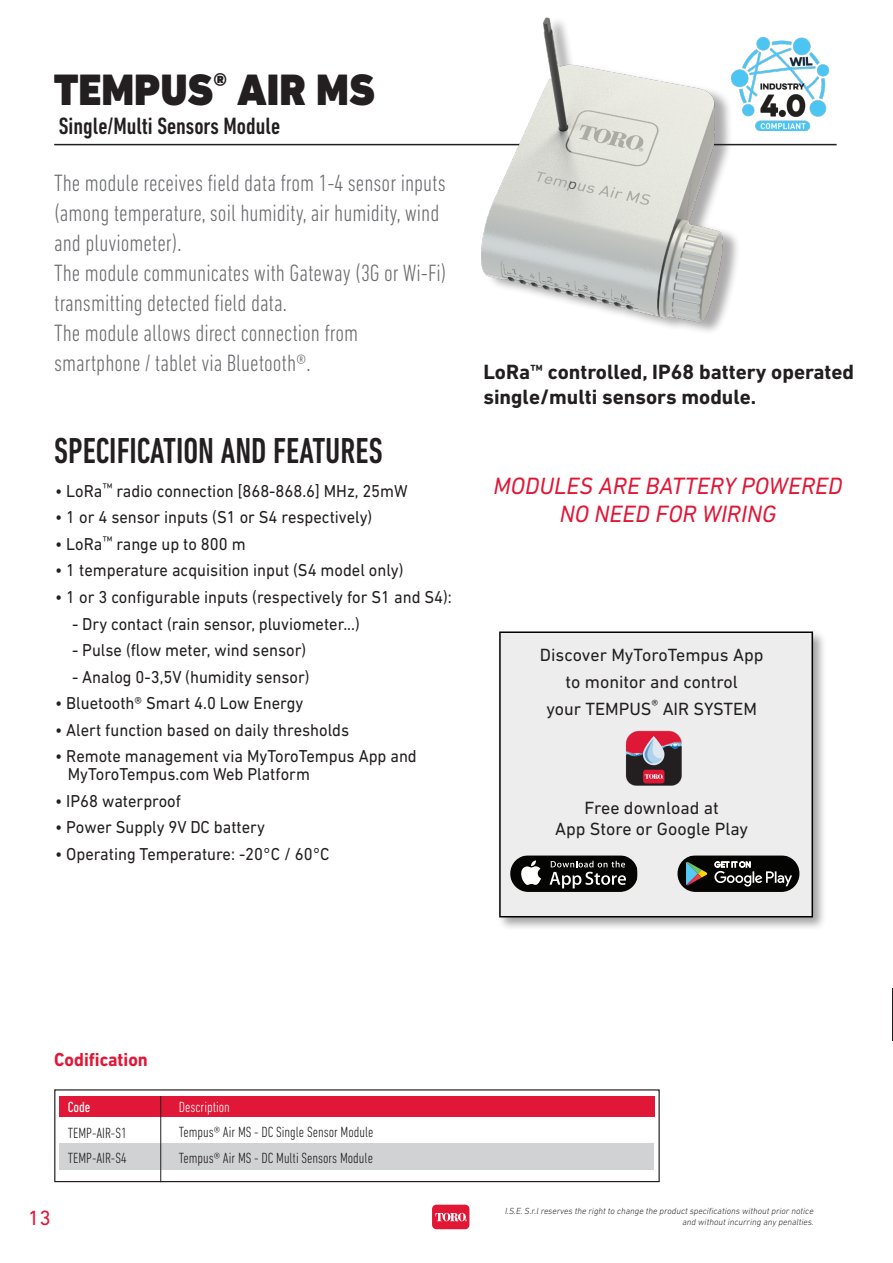
<style>
.page{position:relative;width:893px;height:1263px;background:#fff}
.page>*{position:absolute;margin:0;border:0;box-sizing:border-box;transform-origin:0 0}
.t1{font:900 44.7px "DIN Next LT Pro";color:#231f20;scale:.94 1}
.t2{font:500 condensed 36.75px "DIN Next LT Pro";color:#231f20;scale:.94 1}
.t3{font:300 condensed 24px/30px "DIN Next LT Pro";color:#6c6d70}
.t4{font:italic 24px/28.8px "DIN Next LT Pro";color:#e01736;text-align:center}
.t5{font:500 condensed 24px "DIN Next LT Pro";color:#231f20}
.t6{font:700 21px/25.2px "DIN Next LT Pro";color:#231f20}
.t7{font:21px "DIN Next LT Pro";color:#e01736}
.t8{font:700 19.2px "DIN Next LT Pro";color:#e01736;scale:.94 1}
.t9{font:18px/27px "DIN Next LT Pro";color:#231f20;text-align:center}
.t10{font:17.55px/18px "DIN Next LT Pro";color:#231f20;scale:.94 1}
.t11{font:300 condensed 15px/25.5px "DIN Next LT Pro";color:#231f20}
.t12{font:300 condensed 15px "DIN Next LT Pro";color:#fff}
.t13{font:condensed 15px "DIN Next LT Pro";color:#fff}
.t14{font:italic 300 9px/10.8px "DIN Next LT Pro";color:#231f20;text-align:right}
</style>
<div class="page">
<div style="left:432px;top:1205px;width:37px;height:24px;background:#e21736;border-radius:4px"></div>
<svg style="left:435px;top:1213px;width:32px;height:8px"></svg>
<div style="left:54px;top:1089px;width:606px;height:93px;border:1px solid #231f20"></div>
<div style="left:59px;top:1096px;width:596px;height:21px;background:#e01736"></div>
<div style="left:59px;top:1143px;width:595px;height:26px;background:#d1d2d4"></div>
<hr style="left:160px;top:1096px;width:1px;height:86px;background:#231f20">
<hr style="left:54px;top:144px;width:783px;height:1px;background:#231f20">
<div style="left:497px;top:629px;width:330px;height:303px;background:#231f20;opacity:.41"></div>
<div style="left:499px;top:631px;width:314px;height:286px;background:#ededee;border:2px solid #000"></div>
<img style="left:625px;top:730px;width:57px;height:56px">
<svg style="left:510px;top:855px;width:127px;height:37px;background:#40403f"></svg>
<svg style="left:677px;top:855px;width:122px;height:37px;background:#3a3d3a"></svg>
<hr style="left:892px;top:989px;width:1px;height:52px;background:#231f20">
<img style="left:804px;top:38px;width:25px;height:93px">
<img style="left:400px;top:17px;width:404px;height:315px">
<h1 class="t1" style="left:54px;top:63px;width:343px">TEMPUS<sup>®</sup> AIR MS</h1>
<h3 class="t5" style="left:59px;top:112px;width:223px">Single/Multi Sensors Module</h3>
<p class="t3" style="left:54px;top:167px;width:394px">The module receives field data from 1-4 sensor inputs (among temperature, soil humidity, air humidity, wind and pluviometer).<br>The module communicates with Gateway (3G or Wi-Fi) transmitting detected field data.<br>The module allows direct connection from smartphone / tablet via Bluetooth®.</p>
<h2 class="t2" style="left:54px;top:430px;width:351px">SPECIFICATION AND FEATURES</h2>
<p class="t10" style="left:55px;top:482px;width:377px">• LoRa<sup>™</sup> radio connection [868-868.6] MHz, 25mW</p>
<p class="t10" style="left:55px;top:508px;width:339px">• 1 or 4 sensor inputs (S1 or S4 respectively)</p>
<p class="t10" style="left:55px;top:535px;width:204px">• LoRa<sup>™</sup> range up to 800 m</p>
<p class="t10" style="left:55px;top:561px;width:372px">• 1 temperature acquisition input (S4 model only)</p>
<p class="t10" style="left:55px;top:588px;width:424px">• 1 or 3 configurable inputs (respectively for S1 and S4):</p>
<p class="t10" style="left:72px;top:614px;width:308px">- Dry contact (rain sensor, pluviometer...)</p>
<p class="t10" style="left:72px;top:641px;width:251px">- Pulse (flow meter, wind sensor)</p>
<p class="t10" style="left:72px;top:667px;width:254px">- Analog 0-3,5V (humidity sensor)</p>
<p class="t10" style="left:55px;top:694px;width:266px">• Bluetooth® Smart 4.0 Low Energy</p>
<p class="t10" style="left:55px;top:720px;width:314px">• Alert function based on daily thresholds</p>
<p class="t10" style="left:68px;top:747px;width:373px;text-indent:-13px">• Remote management via MyToroTempus App and<br>MyToroTempus.com Web Platform</p>
<p class="t10" style="left:55px;top:791px;width:135px">• IP68 waterproof</p>
<p class="t10" style="left:55px;top:818px;width:225px">• Power Supply 9V DC battery</p>
<p class="t10" style="left:55px;top:844px;width:294px">• Operating Temperature: -20°C / 60°C</p>
<p class="t6" style="left:483px;top:359px;width:372px">LoRa<sup>™</sup> controlled, IP68 battery operated single/multi sensors module.</p>
<h3 class="t4" style="left:493px;top:471px;width:351px">MODULES ARE BATTERY POWERED<br>NO NEED FOR WIRING</h3>
<p class="t9" style="left:540px;top:641px;width:225px">Discover MyToroTempus App to monitor and control<br>your TEMPUS<sup>®</sup> AIR SYSTEM</p>
<p class="t9" style="left:555px;top:796px;width:195px;line-height:21.6px">Free download at<br>App Store or Google Play</p>
<p class="t8" style="left:54px;top:1048px;width:101px">Codification</p>
<p class="t13" style="left:68px;top:1099px;width:24px">Code</p>
<p class="t11" style="left:68px;top:1120px;width:60px">TEMP-AIR-S1<br>TEMP-AIR-S4</p>
<p class="t12" style="left:179px;top:1098px;width:53px">Description</p>
<p class="t11" style="left:179px;top:1119px;width:196px">Tempus® Air MS - DC Single Sensor Module<br>Tempus® Air MS - DC Multi Sensors Module</p>
<p class="t7" style="left:28px;top:1205px;width:24px">13</p>
<p class="t14" style="left:505px;top:1205px;width:310px">I.S.E. S.r.l reserves the right to change the product specifications without prior notice and without incurring any penalties.</p>
</div>
